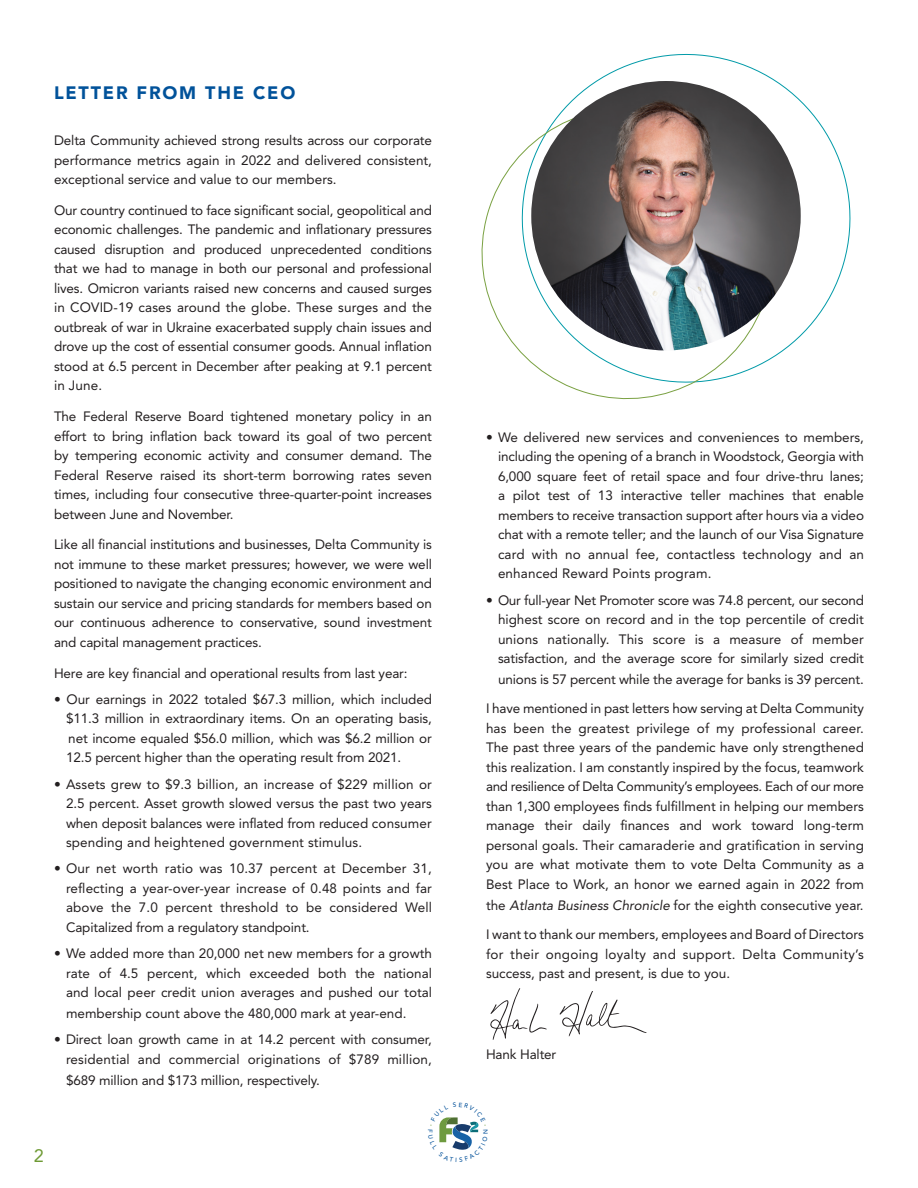
<style>
.page{position:relative;width:918px;height:1188px;background:#fff}
.page>*{position:absolute;margin:0;border:0;box-sizing:border-box;transform-origin:0 0}
.t1{font:900 18px "Avenir";letter-spacing:.1em;color:#01529a}
.t2{font:18px "Avenir LT Std";color:#6e9a34}
.t3{font:13.5px/19.5px "Avenir LT Std";letter-spacing:-.01em;color:#231f20;text-align:justify}
.t4{font:13.5px/19.5px "Avenir LT Std";letter-spacing:.01em;color:#231f20;text-align:right}
.t5{font:13.5px/19.5px "Avenir LT Std";letter-spacing:.02em;color:#231f20}
.s1{font-style:italic}
</style>
<div class="page">
<svg style="left:582px;top:53px;width:269px;height:293px"></svg>
<svg style="left:481px;top:91px;width:309px;height:309px"></svg>
<img style="left:531px;top:81px;width:270px;height:269px;border-radius:135px">
<svg style="left:560px;top:991px;width:87px;height:45px"></svg>
<svg style="left:490px;top:988px;width:57px;height:52px"></svg>
<svg style="left:430px;top:1117px;width:56px;height:33px"></svg>
<h1 class="t1" style="left:54px;top:77px;width:243px">LETTER FROM THE CEO</h1>
<p class="t3" style="left:54px;top:131px;width:380px">Delta Community achieved strong results across our corporate performance metrics again in 2022 and delivered consistent, exceptional service and value to our members.</p>
<p class="t3" style="left:54px;top:201px;width:380px">Our country continued to face significant social, geopolitical and economic challenges. The pandemic and inflationary pressures caused disruption and produced unprecedented conditions that we had to manage in both our personal and professional lives. Omicron variants raised new concerns and caused surges in COVID-19 cases around the globe. These surges and the outbreak of war in Ukraine exacerbated supply chain issues and drove up the cost of essential consumer goods. Annual inflation stood at 6.5 percent in December after peaking at 9.1 percent in June.</p>
<p class="t3" style="left:54px;top:407px;width:380px">The Federal Reserve Board tightened monetary policy in an effort to bring inflation back toward its goal of two percent by tempering economic activity and consumer demand. The Federal Reserve raised its short-term borrowing rates seven times, including four consecutive three-quarter-point increases between June and November.</p>
<p class="t3" style="left:54px;top:535px;width:380px">Like all financial institutions and businesses, Delta Community is not immune to these market pressures; however, we were well positioned to navigate the changing economic environment and sustain our service and pricing standards for members based on our continuous adherence to conservative, sound investment and capital management practices.</p>
<p class="t3" style="left:54px;top:663px;width:355px">Here are key financial and operational results from last year:</p>
<p class="t3" style="left:66px;top:690px;width:368px;text-indent:-12px">• Our earnings in 2022 totaled $67.3 million, which included $11.3 million in extraordinary items. On an operating basis, net income equaled $56.0 million, which was $6.2 million or 12.5 percent higher than the operating result from 2021.</p>
<p class="t3" style="left:66px;top:774px;width:368px;text-indent:-12px">• Assets grew to $9.3 billion, an increase of $229 million or 2.5 percent. Asset growth slowed versus the past two years when deposit balances were inflated from reduced consumer spending and heightened government stimulus.</p>
<p class="t3" style="left:66px;top:859px;width:367px;text-indent:-12px">• Our net worth ratio was 10.37 percent at December 31, reflecting a year-over-year increase of 0.48 points and far above the 7.0 percent threshold to be considered Well Capitalized from a regulatory standpoint.</p>
<p class="t3" style="left:66px;top:944px;width:368px;text-indent:-12px">• We added more than 20,000 net new members for a growth rate of 4.5 percent, which exceeded both the national and local peer credit union averages and pushed our total</p>
<p class="t3" style="left:66px;top:1004px;width:342px">membership count above the 480,000 mark at year-end.</p>
<p class="t4" style="left:54px;top:1030px;width:380px">• Direct loan growth came in at 14.2 percent with consumer, residential and commercial originations of $789 million,</p>
<p class="t3" style="left:66px;top:1070px;width:256px">$689 million and $173 million, respectively.</p>
<h1 class="t2" style="left:34px;top:1145px;width:12px">2</h1>
<p class="t3" style="left:498px;top:428px;width:368px;text-indent:-12px">• We delivered new services and conveniences to members, including the opening of a branch in Woodstock, Georgia with 6,000 square feet of retail space and four drive-thru lanes; a pilot test of 13 interactive teller machines that enable members to receive transaction support after hours via a video chat with a remote teller; and the launch of our Visa Signature card with no annual fee, contactless technology and an enhanced Reward Points program.</p>
<p class="t3" style="left:498px;top:590px;width:368px;text-indent:-12px">• Our full-year Net Promoter score was 74.8 percent, our second highest score on record and in the top percentile of credit unions nationally. This score is a measure of member satisfaction, and the average score for similarly sized credit</p>
<p class="t3" style="left:486px;top:665px;width:380px;line-height:29.2px;text-align:right">unions is 57 percent while the average for banks is 39 percent.<br>I have mentioned in past letters how serving at Delta Community</p>
<p class="t3" style="left:486px;top:719px;width:380px">has been the greatest privilege of my professional career.<br>The past three years of the pandemic have only strengthened this realization. I am constantly inspired by the focus, teamwork and resilience of Delta Community’s employees. Each of our more than 1,300 employees finds fulfillment in helping our members manage their daily finances and work toward long-term personal goals. Their camaraderie and gratification in serving you are what motivate them to vote Delta Community as a Best Place to Work, an honor we earned again in 2022 from</p>
<p class="t3" style="left:486px;top:891px;width:380px;line-height:29.2px">the <span class="s1">Atlanta Business Chronicle</span> for the eighth consecutive year.<br>I want to thank our members, employees and Board of Directors</p>
<p class="t5" style="left:486px;top:944px;width:380px">for their ongoing loyalty and support. Delta Community’s success, past and present, is due to you.</p>
<p class="t3" style="left:486px;top:1045px;width:72px">Hank Halter</p>
</div>
